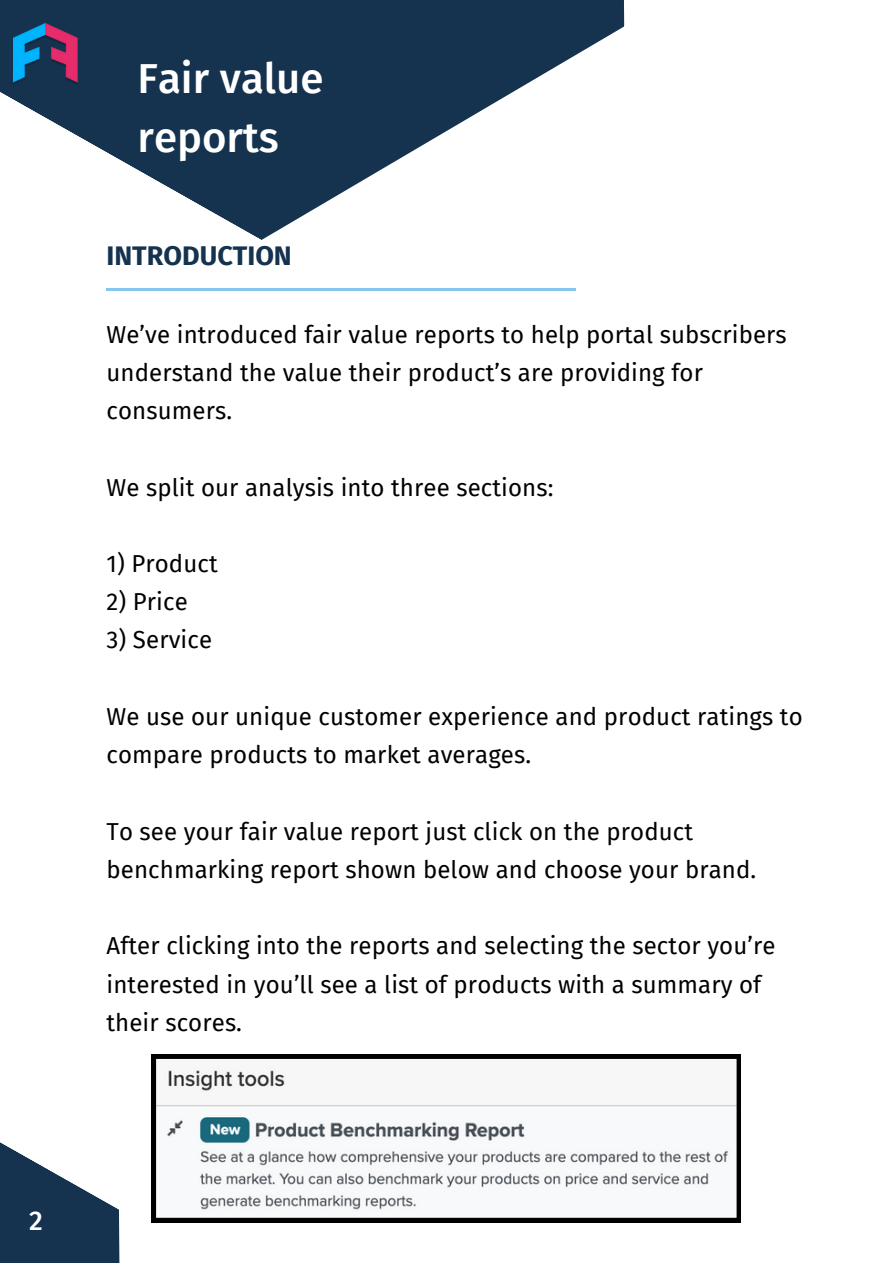
<style>
.page{position:relative;width:893px;height:1264px;background:#fff}
.page>*{position:absolute;margin:0;border:0;box-sizing:border-box;transform-origin:0 0}
.t1{font:500 42px/58.5px "Fira Sans";color:#fff}
.t2{font:700 27px "Fira Sans";color:#15334f}
.t3{font:500 27px "Fira Sans";color:#fff}
.t4{font:24px/38.2px "Fira Sans";letter-spacing:.005em;color:#000}
</style>
<div class="page">
<hr style="left:106px;top:288px;width:469px;height:2px;background:#86c7ed">
<svg style="left:0;top:1142px;width:120px;height:120px"></svg>
<svg style="left:0;top:0;width:624px;height:240px;fill:#15334f"></svg>
<img style="left:13px;top:24px;width:76px;height:61px">
<svg style="left:151px;top:1054px;width:589px;height:167px"></svg>
<p class="t1" style="left:137px;top:50px;width:187px">Fair value reports</p>
<p class="t2" style="left:106px;top:239px;width:187px">INTRODUCTION</p>
<p class="t4" style="left:106px;top:315px;width:681px">We’ve introduced fair value reports to help portal subscribers understand the value their product’s are providing for consumers.</p>
<p class="t4" style="left:106px;top:468px;width:448px">We split our analysis into three sections:</p>
<p class="t4" style="left:106px;top:545px;width:113px">1) Product</p>
<p class="t4" style="left:106px;top:583px;width:83px">2) Price</p>
<p class="t4" style="left:106px;top:621px;width:107px">3) Service</p>
<p class="t4" style="left:106px;top:697px;width:697px">We use our unique customer experience and product ratings to compare products to market averages.</p>
<p class="t4" style="left:106px;top:812px;width:651px">To see your fair value report just click on the product benchmarking report shown below and choose your brand.</p>
<p class="t4" style="left:106px;top:927px;width:670px">After clicking into the reports and selecting the sector you’re interested in you’ll see a list of products with a summary of their scores.</p>
<p class="t3" style="left:29px;top:1204px;width:15px">2</p>
</div>
